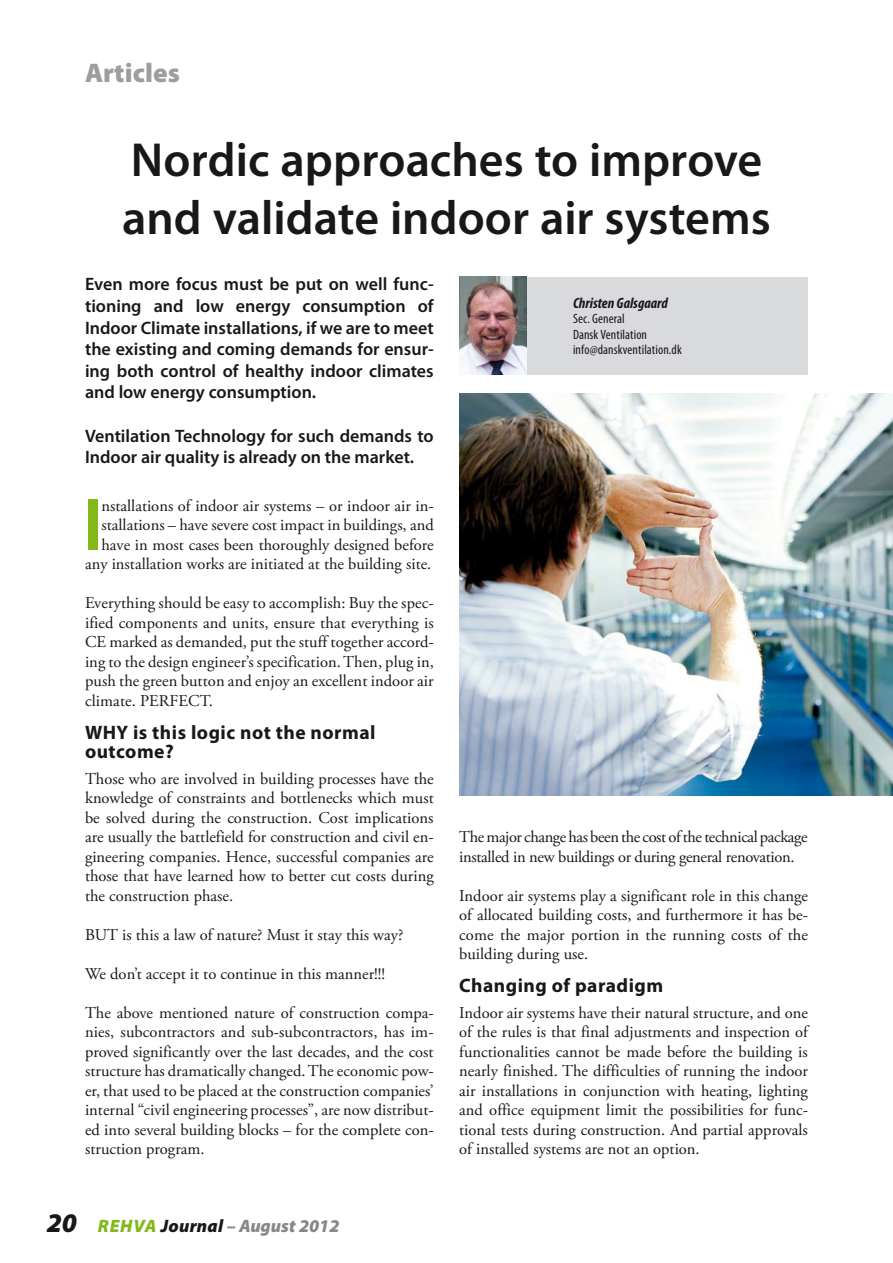
<style>
.page{position:relative;width:893px;height:1263px;background:#fff}
.page>*{position:absolute;margin:0;border:0;box-sizing:border-box;transform-origin:0 0}
.t1{font:700 condensed 71.7px "Akzidenz Grotesk BQ";color:#83b819}
.t2{font:600 48px/57.6px "Myriad Pro";color:#1a171b}
.t3{font:900 27px "Myriad Pro";letter-spacing:.005em;color:#9c9d9f}
.t4{font:700 19.5px/19.5px "Myriad Pro";letter-spacing:.025em;color:#1a171b}
.t5{font:600 18px/21.6px "Myriad Pro";color:#1a171b;text-align:justify}
.t6{font:italic 900 18px "Myriad Pro";letter-spacing:.005em;color:#878889}
.t7{font:16.5px/19.5px "Adobe Garamond Pro";color:#1a171b;text-align:justify}
.t8{font:16.5px/19.5px "Adobe Garamond Pro";letter-spacing:-.025em;color:#1a171b}
.t9{font:italic 700 condensed 15px "Myriad Pro";color:#1a171b}
.t10{font:condensed 13.5px/15.6px "Myriad Pro";letter-spacing:.005em;color:#1a171b}
.s1{font-size:27px;color:#1a171b}
.s2{color:#83b819}
.s3{color:#1a171b}
</style>
<div class="page">
<div style="left:459px;top:277px;width:349px;height:97px;background:#d9dadb"></div>
<img style="left:459px;top:277px;width:68px;height:97px">
<img style="left:459px;top:394px;width:434px;height:401px">
<h3 class="t3" style="left:85px;top:54px;width:96px">Articles</h3>
<h2 class="t2" style="left:122px;top:130px;width:650px">Nordic approaches to improve and validate indoor air systems</h2>
<p class="t5" style="left:85px;top:273px;width:350px">Even more focus must be put on well func&shy;tioning and low energy consumption of Indoor Climate installations, if we are to meet the existing and coming demands for ensur&shy;ing both control of healthy indoor climates and low energy consumption.</p>
<p class="t5" style="left:85px;top:424px;width:350px">Ventilation Technology for such demands to<br>Indoor air quality is already on the market.</p>
<h1 class="t1" style="left:85px;top:484px;width:18px">I</h1>
<p class="t7" style="left:85px;top:496px;width:350px;text-align:right">nstallations of indoor air systems – or indoor air in&shy;stallations – have severe cost impact in buildings, and have in most cases been thoroughly designed before any installation works are initiated at the building site.</p>
<p class="t7" style="left:85px;top:594px;width:350px">Everything should be easy to accomplish: Buy the spec&shy;ified components and units, ensure that everything is CE marked as demanded, put the stuff together accord&shy;ing to the design engineer’s specification. Then, plug in, push the green button and enjoy an excellent indoor air climate. PERFECT.</p>
<p class="t4" style="left:85px;top:722px;width:292px">WHY is this logic not the normal outcome?</p>
<p class="t7" style="left:85px;top:769px;width:350px">Those who are involved in building processes have the knowledge of constraints and bottlenecks which must be solved during the construction. Cost implications are usually the battlefield for construction and civil en&shy;gineering companies. Hence, successful companies are those that have learned how to better cut costs during the construction phase.</p>
<p class="t7" style="left:85px;top:925px;width:320px">BUT is this a law of nature? Must it stay this way?</p>
<p class="t7" style="left:85px;top:964px;width:302px">We don’t accept it to continue in this manner!!!</p>
<p class="t7" style="left:85px;top:1003px;width:350px">The above mentioned nature of construction compa&shy;nies, subcontractors and sub-subcontractors, has im&shy;proved significantly over the last decades, and the cost structure has dramatically changed. The economic pow&shy;er, that used to be placed at the construction companies’ internal “civil engineering processes”, are now distribut&shy;ed into several building blocks – for the complete con&shy;struction program.</p>
<p class="t6" style="left:47px;top:1214px;width:294px"><span class="s1">20</span> <span class="s2">REHVA</span> <span class="s3">Journal</span> – August 2012</p>
<p class="t9" style="left:573px;top:294px;width:96px">Christen Galsgaard</p>
<p class="t10" style="left:573px;top:311px;width:110px">Sec. General<br>Dansk Ventilation info@danskventilation.dk</p>
<p class="t8" style="left:459px;top:828px;width:350px">The major change has been the cost of the technical package installed in new buildings or during general renovation.</p>
<p class="t7" style="left:459px;top:886px;width:350px">Indoor air systems play a significant role in this change of allocated building costs, and furthermore it has be&shy;come the major portion in the running costs of the building during use.</p>
<p class="t4" style="left:459px;top:975px;width:205px">Changing of paradigm</p>
<p class="t7" style="left:459px;top:1003px;width:350px">Indoor air systems have their natural structure, and one of the rules is that final adjustments and inspection of functionalities cannot be made before the building is nearly finished. The difficulties of running the indoor air installations in conjunction with heating, lighting and office equipment limit the possibilities for func&shy;tional tests during construction. And partial approvals of installed systems are not an option.</p>
</div>
